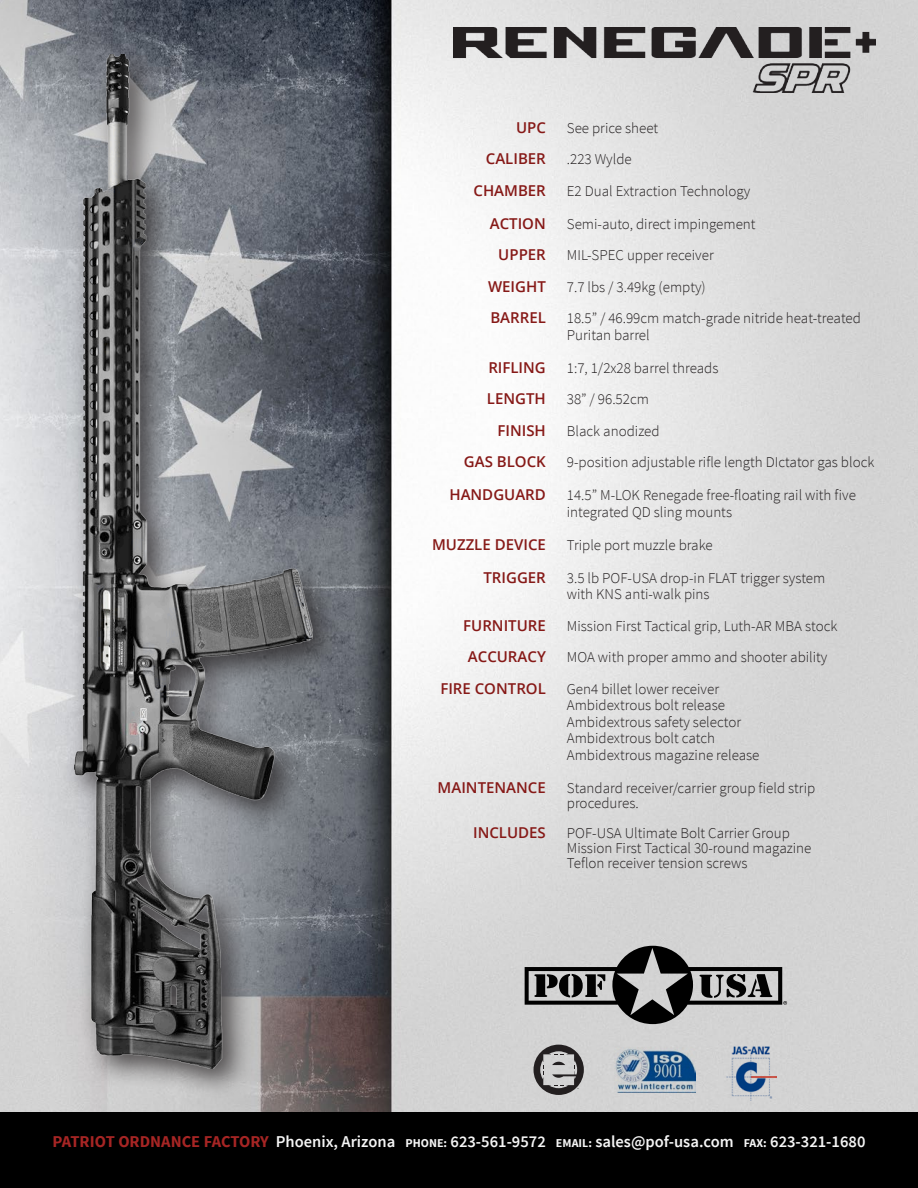
<style>
.page{position:relative;width:918px;height:1188px;background:#fff}
.page>*{position:absolute;margin:0;border:0;box-sizing:border-box;transform-origin:0 0}
.t1{font:600 16.5px "Source Sans Pro";color:#f5f5f5}
.Specs{font:300 15px/16.5px "Source Sans Pro";color:#231f20}
.Specs-2{font:600 15px "Open Sans";color:#861917}
.s1{font-weight:700;color:#a62524}
.s2{font-weight:700;font-size:12px}
</style>
<div class="page">
<img style="left:0;top:0;width:918px;height:1112px">
<div style="left:0;top:1112px;width:918px;height:76px;background:#000"></div>
<svg style="left:534px;top:1045px;width:50px;height:50px;background:#8d8b8c"></svg>
<svg style="left:525px;top:946px;width:262px;height:78px;background:#8c8c8c"></svg>
<img style="left:614px;top:1048px;width:82px;height:44px">
<img style="left:726px;top:1046px;width:51px;height:55px">
<img style="left:453px;top:27px;width:422px;height:66px">
<div style="left:62px;top:44px;width:283px;height:1056px;background:#231f20;opacity:.75"></div>
<img style="left:74px;top:54px;width:239px;height:1015px">
<p class="Specs-2" style="left:516px;top:117px;width:31px">UPC</p>
<p class="Specs" style="left:567px;top:120px;width:93px">See price sheet</p>
<p class="Specs-2" style="left:486px;top:148px;width:61px">CALIBER</p>
<p class="Specs" style="left:567px;top:151px;width:66px">.223 Wylde</p>
<p class="Specs-2" style="left:473px;top:180px;width:74px">CHAMBER</p>
<p class="Specs" style="left:567px;top:183px;width:185px">E2 Dual Extraction Technology</p>
<p class="Specs-2" style="left:490px;top:213px;width:58px">ACTION</p>
<p class="Specs" style="left:567px;top:216px;width:190px">Semi-auto, direct impingement</p>
<p class="Specs-2" style="left:498px;top:244px;width:49px">UPPER</p>
<p class="Specs" style="left:567px;top:247px;width:148px">MIL-SPEC upper receiver</p>
<p class="Specs-2" style="left:488px;top:276px;width:59px">WEIGHT</p>
<p class="Specs" style="left:567px;top:279px;width:140px">7.7 lbs / 3.49kg (empty)</p>
<p class="Specs-2" style="left:490px;top:307px;width:57px">BARREL</p>
<p class="Specs" style="left:567px;top:310px;width:296px">18.5” / 46.99cm match-grade nitride heat-treated<br>Puritan barrel</p>
<p class="Specs-2" style="left:488px;top:357px;width:59px">RIFLING</p>
<p class="Specs" style="left:567px;top:360px;width:153px">1:7, 1/2x28 barrel threads</p>
<p class="Specs-2" style="left:487px;top:388px;width:60px">LENGTH</p>
<p class="Specs" style="left:567px;top:391px;width:84px">38” / 96.52cm</p>
<p class="Specs-2" style="left:497px;top:420px;width:50px">FINISH</p>
<p class="Specs" style="left:567px;top:423px;width:94px">Black anodized</p>
<p class="Specs-2" style="left:464px;top:451px;width:83px">GAS BLOCK</p>
<p class="Specs" style="left:567px;top:454px;width:309px">9-position adjustable rifle length DIctator gas block</p>
<p class="Specs-2" style="left:449px;top:484px;width:98px">HANDGUARD</p>
<p class="Specs" style="left:567px;top:487px;width:291px">14.5” M-LOK Renegade free-floating rail with five integrated QD sling mounts</p>
<p class="Specs-2" style="left:432px;top:534px;width:115px">MUZZLE DEVICE</p>
<p class="Specs" style="left:567px;top:537px;width:147px">Triple port muzzle brake</p>
<p class="Specs-2" style="left:483px;top:567px;width:64px">TRIGGER</p>
<p class="Specs" style="left:567px;top:570px;width:260px">3.5 lb POF-USA drop-in FLAT trigger system</p>
<p class="Specs" style="left:567px;top:586px;width:144px">with KNS anti-walk pins</p>
<p class="Specs-2" style="left:463px;top:615px;width:84px">FURNITURE</p>
<p class="Specs" style="left:567px;top:618px;width:272px">Mission First Tactical grip, Luth-AR MBA stock</p>
<p class="Specs-2" style="left:468px;top:646px;width:79px">ACCURACY</p>
<p class="Specs" style="left:567px;top:649px;width:262px">MOA with proper ammo and shooter ability</p>
<p class="Specs-2" style="left:440px;top:678px;width:107px">FIRE CONTROL</p>
<p class="Specs" style="left:567px;top:681px;width:154px">Gen4 billet lower receiver</p>
<p class="Specs" style="left:567px;top:697px;width:160px">Ambidextrous bolt release</p>
<p class="Specs" style="left:567px;top:714px;width:176px">Ambidextrous safety selector</p>
<p class="Specs" style="left:567px;top:730px;width:150px">Ambidextrous bolt catch</p>
<p class="Specs" style="left:567px;top:747px;width:194px">Ambidextrous magazine release</p>
<p class="Specs-2" style="left:438px;top:777px;width:110px">MAINTENANCE</p>
<p class="Specs" style="left:567px;top:780px;width:250px;line-height:15px">Standard receiver/carrier group field strip procedures.</p>
<p class="Specs-2" style="left:473px;top:822px;width:74px">INCLUDES</p>
<p class="Specs" style="left:567px;top:825px;width:246px;line-height:15px">POF-USA Ultimate Bolt Carrier Group<br>Mission First Tactical 30-round magazine</p>
<p class="Specs" style="left:567px;top:855px;width:182px">Teflon receiver tension screws</p>
<p class="t1" style="left:53px;top:1132px;width:814px"><span class="s1">PATRIOT ORDNANCE FACTORY</span> Phoenix, Arizona <span class="s2">PHONE:</span> 623-561-9572 <span class="s2">EMAIL:</span> sales@pof-usa.com <span class="s2">FAX:</span> 623-321-1680</p>
</div>
